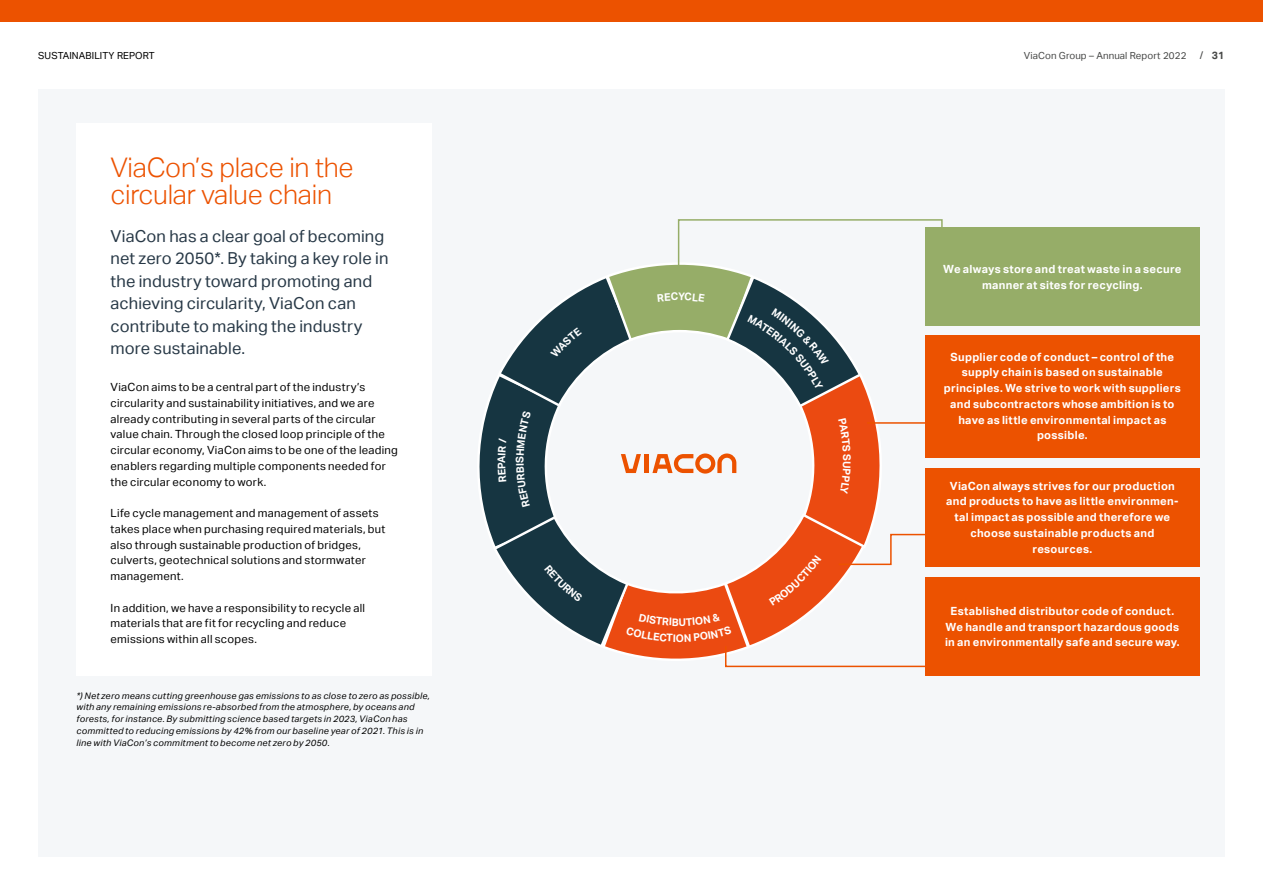
<style>
.page{position:relative;width:1263px;height:893px;background:#fff}
.page>*{position:absolute;margin:0;border:0;box-sizing:border-box;transform-origin:0 0}
.t1{font:300 27px/27px "Aktiv Grotesk";letter-spacing:-.01em;color:#ec5200}
.t2{font:16.5px/22.5px "Aktiv Grotesk";letter-spacing:.01em;color:#273846}
.t3{font:11.25px/15.8px "Aktiv Grotesk";letter-spacing:.025em;color:#000}
.t4{font:700 11.25px/15.8px "Aktiv Grotesk";letter-spacing:.025em;color:#fff;text-align:center}
.t5{font:700 10.5px "Aktiv Grotesk";color:#474847}
.t6{font:700 10.5px "Aktiv Grotesk";color:#fff}
.t7{font:9.75px "Aktiv Grotesk";letter-spacing:.01em;color:#474847}
.t8{font:9.75px "Aktiv Grotesk";letter-spacing:.01em;color:#000}
.t9{font:italic 9px/12px "Aktiv Grotesk";letter-spacing:.03em;color:#000}
.s1{font-weight:400}
</style>
<div class="page">
<div style="left:38px;top:89px;width:1187px;height:768px;background:#f5f7f9"></div>
<div style="left:77px;top:123px;width:355px;height:553px;background:#fff"></div>
<div style="left:925px;top:227px;width:275px;height:99px;background:#96ad68"></div>
<div style="left:925px;top:468px;width:275px;height:99px;background:#ec5200"></div>
<div style="left:925px;top:577px;width:275px;height:99px;background:#ec5200"></div>
<div style="left:925px;top:335px;width:275px;height:122px;background:#ec5200"></div>
<div style="left:0;top:0;width:1263px;height:21px;background:#ec5200"></div>
<svg style="left:479px;top:219px;width:464px;height:449px"></svg>
<p class="t8" style="left:38px;top:49px;width:118px">SUSTAINABILITY REPORT</p>
<p class="t7" style="left:1024px;top:49px;width:164px">ViaCon Group – Annual Report 2022</p>
<p class="t5" style="left:1200px;top:49px;width:26px"><span class="s1">/</span> 31</p>
<h1 class="t1" style="left:111px;top:154px;width:245px">ViaCon’s place in the circular value chain</h1>
<h2 class="t2" style="left:111px;top:225px;width:279px">ViaCon has a clear goal of becoming net zero 2050*. By taking a key role in the industry toward promoting and achieving circularity, ViaCon can contribute to making the industry more sustainable.</h2>
<p class="t3" style="left:111px;top:379px;width:289px">ViaCon aims to be a central part of the industry’s circularity and sustainability initiatives, and we are already contributing in several parts of the circular value chain. Through the closed loop principle of the circular economy, ViaCon aims to be one of the leading enablers regarding multiple components needed for the circular economy to work.</p>
<p class="t3" style="left:111px;top:505px;width:276px">Life cycle management and management of assets takes place when purchasing required materials, but also through sustainable production of bridges, culverts, geotechnical solutions and stormwater management.</p>
<p class="t3" style="left:111px;top:600px;width:256px">In addition, we have a responsibility to recycle all materials that are fit for recycling and reduce emissions within all scopes.</p>
<p class="t9" style="left:77px;top:689px;width:355px">*) Net zero means cutting greenhouse gas emissions to as close to zero as possible, with any remaining emissions re-absorbed from the atmosphere, by oceans and forests, for instance. By submitting science based targets in 2023, ViaCon has committed to reducing emissions by 42% from our baseline year of 2021. This is in line with ViaCon’s commitment to become net zero by 2050.</p>
<p class="t6" style="left:495px;top:463px;width:9px;rotate:-90deg">A</p>
<p class="t6" style="left:514px;top:463px;width:8px;rotate:-90deg">S</p>
<p class="t4" style="left:943px;top:261px;width:240px">We always store and treat waste in a secure manner at sites for recycling.</p>
<p class="t4" style="left:944px;top:349px;width:238px">Supplier code of conduct – control of the supply chain is based on sustainable principles. We strive to work with suppliers and subcontractors whose ambition is to have as little environmental impact as possible.</p>
<p class="t4" style="left:946px;top:478px;width:234px">ViaCon always strives for our production and products to have as little environmen&shy;tal impact as possible and therefore we choose sustainable products and resources.</p>
<p class="t4" style="left:945px;top:603px;width:236px">Established distributor code of conduct.<br>We handle and transport hazardous goods in an environmentally safe and secure way.</p>
</div>
